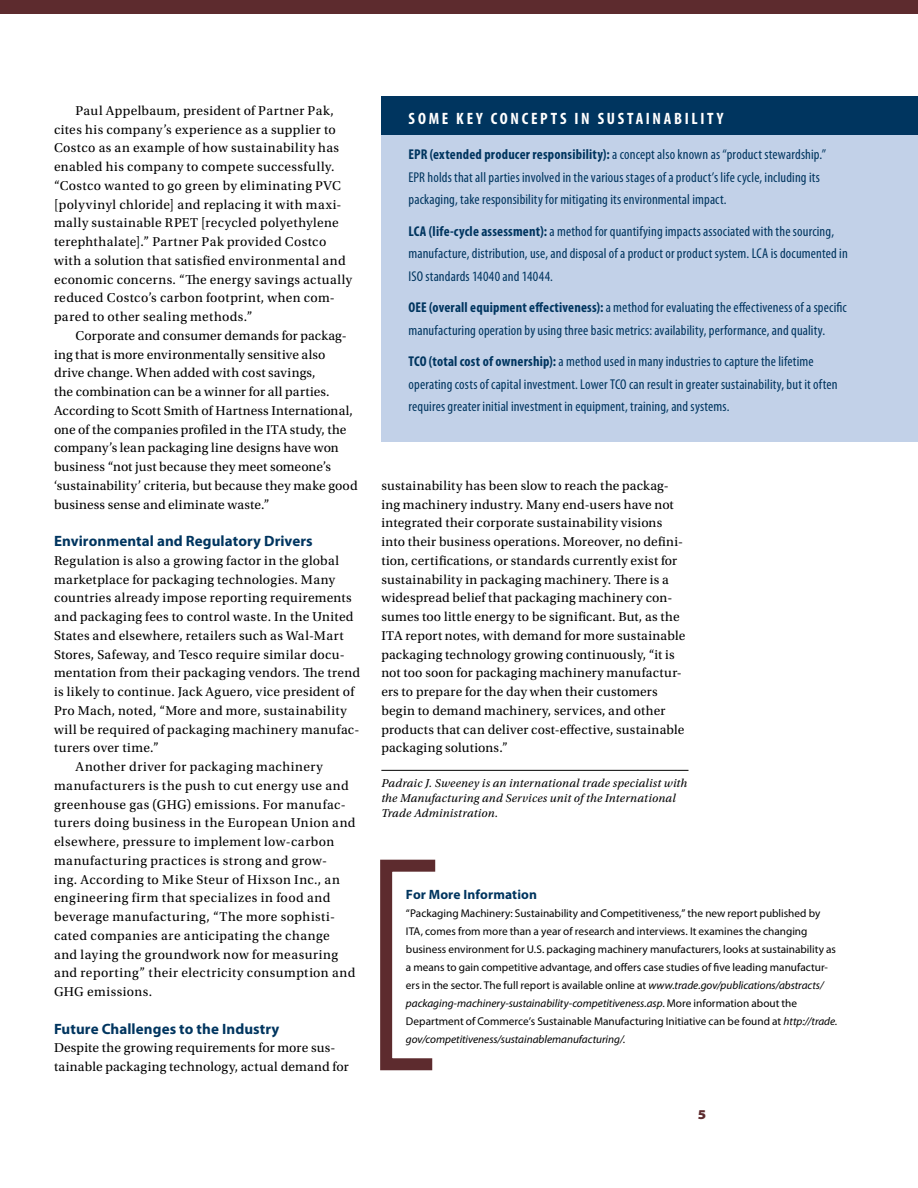
<style>
.page{position:relative;width:918px;height:1188px;background:#fff}
.page>*{position:absolute;margin:0;border:0;box-sizing:border-box;transform-origin:0 0}
.t1{font:700 condensed 16.5px "Myriad Pro";letter-spacing:.165em;color:#fff}
.t2{font:700 15px "Myriad Pro";letter-spacing:.005em;color:#00355f}
.t3{font:condensed 14.25px/22.5px "Myriad Pro";letter-spacing:.01em;color:#00355f}
.t4{font:13.5px/18.8px "Utopia Std";letter-spacing:.02em;color:#000}
.t5{font:700 13.5px "Myriad Pro";letter-spacing:.01em;color:#00355f}
.t6{font:900 semi-expanded 13.5px "Myriad Pro";color:#5d2b2e}
.t7{font:italic 12px/15px "Utopia Std";letter-spacing:.02em;color:#000}
.t8{font:11.25px/18px "Myriad Pro";color:#000}
.s1{font-weight:700}
.s2{font-style:italic}
</style>
<div class="page">
<div style="left:0;top:0;width:918px;height:14px;background:#5d2b2e"></div>
<hr style="left:381px;top:770px;width:307px;height:1px;background:#000">
<svg style="left:380px;top:859px;width:56px;height:212px"></svg>
<div style="left:381px;top:96px;width:537px;height:43px;background:#00355f"></div>
<div style="left:381px;top:135px;width:537px;height:307px;background:#c2d1e8"></div>
<p class="t4" style="left:54px;top:101px;width:300px;text-indent:22px">Paul Appelbaum, president of Partner Pak, cites his company’s experience as a supplier to Costco as an example of how sustainability has enabled his company to compete successfully. “Costco wanted to go green by eliminating PVC [polyvinyl chloride] and replacing it with maxi&shy;mally sustainable RPET [recycled polyethylene terephthalate].” Partner Pak provided Costco with a solution that satisfied environmental and economic concerns. “The energy savings actually reduced Costco’s carbon footprint, when com&shy;pared to other sealing methods.”</p>
<p class="t4" style="left:54px;top:326px;width:305px;text-indent:22px">Corporate and consumer demands for packag&shy;ing that is more environmentally sensitive also drive change. When added with cost savings,<br>the combination can be a winner for all parties.<br>According to Scott Smith of Hartness International, one of the companies profiled in the ITA study, the company’s lean packaging line designs have won business “not just because they meet someone’s ‘sustainability’ criteria, but because they make good business sense and eliminate waste.”</p>
<p class="t2" style="left:54px;top:533px;width:260px">Environmental and Regulatory Drivers</p>
<p class="t4" style="left:54px;top:551px;width:287px">Regulation is also a growing factor in the global</p>
<p class="t4" style="left:54px;top:570px;width:283px">marketplace for packaging technologies. Many</p>
<p class="t4" style="left:54px;top:589px;width:299px">countries already impose reporting requirements</p>
<p class="t4" style="left:54px;top:608px;width:301px">and packaging fees to control waste. In the United</p>
<p class="t4" style="left:54px;top:626px;width:291px">States and elsewhere, retailers such as Wal-Mart</p>
<p class="t4" style="left:54px;top:645px;width:292px">Stores, Safeway, and Tesco require similar docu-</p>
<p class="t4" style="left:54px;top:664px;width:308px">mentation from their packaging vendors. The trend</p>
<p class="t4" style="left:54px;top:683px;width:302px">is likely to continue. Jack Aguero, vice president of</p>
<p class="t4" style="left:54px;top:701px;width:294px">Pro Mach, noted, “More and more, sustainability</p>
<p class="t4" style="left:54px;top:720px;width:307px">will be required of packaging machinery manufac-</p>
<p class="t4" style="left:54px;top:739px;width:106px">turers over time.”</p>
<p class="t4" style="left:76px;top:758px;width:249px">Another driver for packaging machinery</p>
<p class="t4" style="left:54px;top:776px;width:296px">manufacturers is the push to cut energy use and</p>
<p class="t4" style="left:54px;top:795px;width:293px">greenhouse gas (GHG) emissions. For manufac-</p>
<p class="t4" style="left:54px;top:814px;width:303px">turers doing business in the European Union and</p>
<p class="t4" style="left:54px;top:833px;width:282px">elsewhere, pressure to implement low-carbon</p>
<p class="t4" style="left:54px;top:851px;width:275px">manufacturing practices is strong and grow-</p>
<p class="t4" style="left:54px;top:870px;width:287px">ing. According to Mike Steur of Hixson Inc., an</p>
<p class="t4" style="left:54px;top:889px;width:278px">engineering firm that specializes in food and</p>
<p class="t4" style="left:54px;top:908px;width:283px">beverage manufacturing, “The more sophisti-</p>
<p class="t4" style="left:54px;top:926px;width:277px">cated companies are anticipating the change</p>
<p class="t4" style="left:54px;top:945px;width:286px">and laying the groundwork now for measuring</p>
<p class="t4" style="left:54px;top:964px;width:303px">and reporting” their electricity consumption and</p>
<p class="t4" style="left:54px;top:983px;width:100px">GHG emissions.</p>
<p class="t2" style="left:54px;top:1020px;width:227px">Future Challenges to the Industry</p>
<p class="t4" style="left:54px;top:1039px;width:296px">Despite the growing requirements for more sus&shy;tainable packaging technology, actual demand for</p>
<p class="t1" style="left:409px;top:109px;width:112px">Some Key Conce</p>
<p class="t1" style="left:540px;top:109px;width:185px">pts in Sustain ability</p>
<p class="t3" style="left:408px;top:143px;width:419px"><span class="s1">EPR (extended producer responsibility):</span> a concept also known as “product stewardship.”<br>EPR holds that all parties involved in the various stages of a product’s life cycle, including its packaging, take responsibility for mitigating its environmental impact.</p>
<p class="t3" style="left:408px;top:220px;width:441px"><span class="s1">LCA (life-cycle assessment):</span> a method for quantifying impacts associated with the sourcing, manufacture, distribution, use, and disposal of a product or product system. LCA is documented in<br>ISO standards 14040 and 14044.</p>
<p class="t3" style="left:409px;top:296px;width:440px"><span class="s1">OEE (overall equipment effectiveness):</span> a method for evaluating the effectiveness of a specific manufacturing operation by using three basic metrics: availability, performance, and quality.</p>
<p class="t3" style="left:409px;top:350px;width:430px"><span class="s1">TCO (total cost of ownership):</span> a method used in many industries to capture the lifetime operating costs of capital investment. Lower TCO can result in greater sustainability, but it often requires greater initial investment in equipment, training, and systems.</p>
<p class="t4" style="left:381px;top:476px;width:305px">sustainability has been slow to reach the packag&shy;ing machinery industry. Many end-users have not integrated their corporate sustainability visions into their business operations. Moreover, no defini&shy;tion, certifications, or standards currently exist for sustainability in packaging machinery. There is a widespread belief that packaging machinery con&shy;sumes too little energy to be significant. But, as the ITA report notes, with demand for more sustainable packaging technology growing continuously, “it is not too soon for packaging machinery manufactur&shy;ers to prepare for the day when their customers begin to demand machinery, services, and other products that can deliver cost-effective, sustainable packaging solutions.”</p>
<p class="t7" style="left:381px;top:776px;width:307px">Padraic J. Sweeney is an international trade specialist with the Manufacturing and Services unit of the International<br>Trade Administration.</p>
<p class="t5" style="left:406px;top:887px;width:133px">For More Information</p>
<p class="t8" style="left:406px;top:904px;width:433px">“Packaging Machinery: Sustainability and Competitiveness,” the new report published by ITA, comes from more than a year of research and interviews. It examines the changing business environment for U.S. packaging machinery manufacturers, looks at sustainability as a means to gain competitive advantage, and offers case studies of five leading manufactur&shy;ers in the sector. The full report is available online at <span class="s2">www.trade.gov/publications/abstracts/ packaging-machinery-sustainability-competitiveness.asp</span>. More information about the Department of Commerce’s Sustainable Manufacturing Initiative can be found at <span class="s2">http://trade. gov/competitiveness/sustainablemanufacturing/</span>.</p>
<p class="t6" style="left:698px;top:1107px;width:10px">5</p>
</div>
